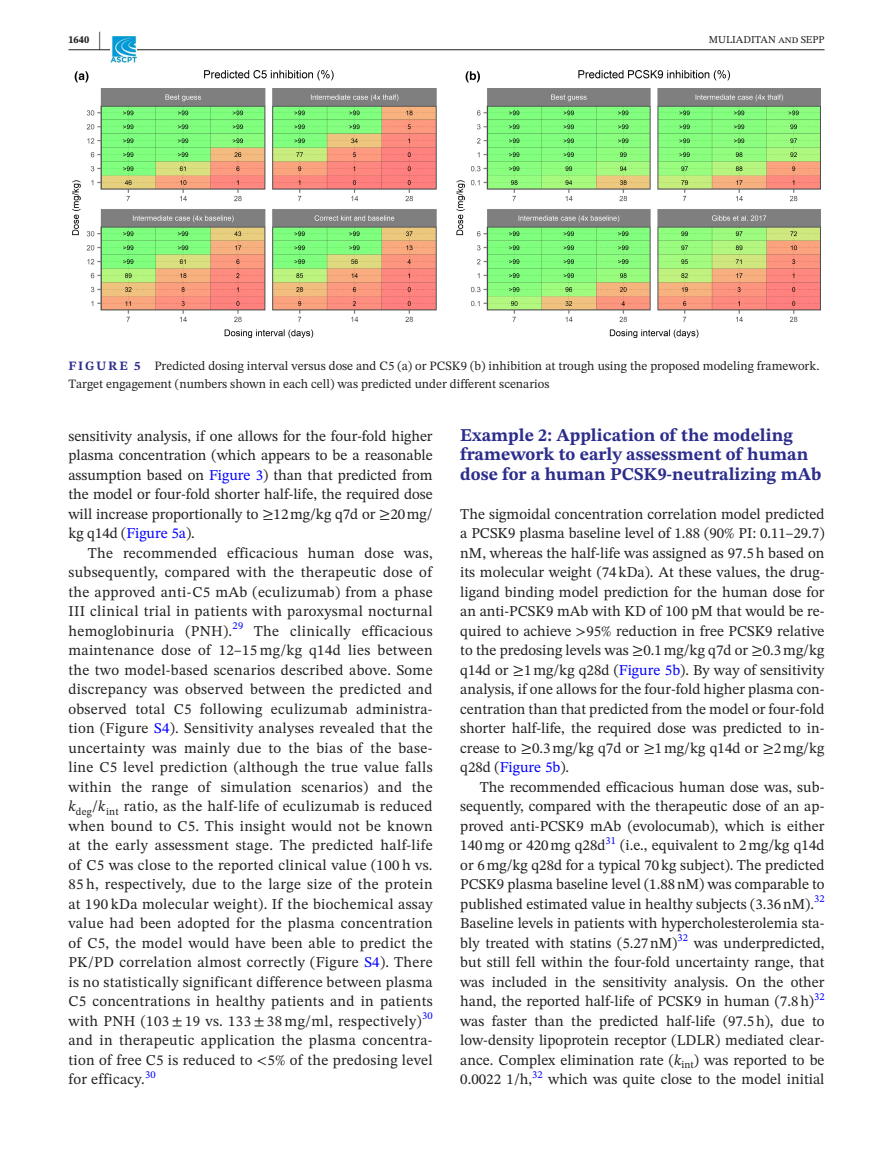
<style>
.page{position:relative;width:893px;height:1174px;background:#fff}
.page>*{position:absolute;margin:0;border:0;box-sizing:border-box;transform-origin:0 0}
.t1{font:700 18px/19.5px "STIX Two Text";color:#2c2d8c}
.t2{font:15px/19.5px "STIX Two Text";color:#231f20;text-align:justify}
.t3{font:12.75px/18px "STIX Two Text";color:#231f20}
.t4{font:10.5px "STIX Two Text";color:#231f20}
.t5{font:10.5px "STIX Two Text";color:#00f}
.t6{font:700 10.5px "STIX Two Text";color:#231f20}
.s1{font-size:21px}
.s2{font-weight:700;color:#2c2d8c}
.s3{color:#00f}
.s4{font-family:"Cambria Math"}
.s5{font-style:italic}
</style>
<div class="page">
<hr style="left:68px;top:49px;width:756px;height:1px;background:#231f20">
<img style="left:111px;top:37px;width:25px;height:25px">
<img style="left:72px;top:70px;width:749px;height:268px">
<p class="t6" style="left:68px;top:32px;width:34px">1640 <span class="s1">|</span></p>
<p class="t4" style="left:709px;top:32px;width:117px">MULIADITAN and SEPP</p>
<p class="t3" style="left:68px;top:357px;width:752px"><span class="s2">FIGURE 5</span> Predicted dosing interval versus dose and C5 (a) or PCSK9 (b) inhibition at trough using the proposed modeling framework.<br>Target engagement (numbers shown in each cell) was predicted under different scenarios</p>
<p class="t2" style="left:68px;top:426px;width:366px">sensitivity analysis, if one allows for the four-fold higher plasma concentration (which appears to be a reasonable assumption based on <span class="s3">Figure 3</span>) than that predicted from the model or four-fold shorter half-life, the required dose will increase proportionally to <span class="s4">≥</span>12mg/kg q7d or <span class="s4">≥</span>20mg/ kg q14d (<span class="s3">Figure 5a</span>).</p>
<p class="t2" style="left:68px;top:543px;width:366px;text-indent:20px">The recommended efficacious human dose was, subsequently, compared with the therapeutic dose of the approved anti-C5 mAb (eculizumab) from a phase III clinical trial in patients with paroxysmal nocturnal hemoglobinuria (PNH).</p>
<p class="t5" style="left:233px;top:618px;width:12px">29</p>
<p class="t2" style="left:68px;top:621px;width:366px;text-indent:185px">The clinically efficacious maintenance dose of 12–15 mg/kg q14d lies between the two model-based scenarios described above. Some discrepancy was observed between the predicted and observed total C5 following eculizumab administra&shy;tion (Figure <span class="s3">S4</span>). Sensitivity analyses revealed that the uncertainty was mainly due to the bias of the base&shy;line C5 level prediction (although the true value falls within the range of simulation scenarios) and the <span class="s5">k</span><sub>deg</sub>/<span class="s5">k</span><sub>int</sub> ratio, as the half-life of eculizumab is reduced when bound to C5. This insight would not be known at the early assessment stage. The predicted half-life of C5 was close to the reported clinical value (100 h vs.<br>85 h, respectively, due to the large size of the protein at 190 kDa molecular weight). If the biochemical assay value had been adopted for the plasma concentration of C5, the model would have been able to predict the PK/PD correlation almost correctly (Figure <span class="s3">S4</span>). There is no statistically significant difference between plasma C5 concentrations in healthy patients and in patients with PNH (103 ± 19 vs. 133 ± 38 mg/ml, respectively)</p>
<p class="t5" style="left:422px;top:1008px;width:12px">30</p>
<p class="t2" style="left:68px;top:1030px;width:366px">and in therapeutic application the plasma concentra&shy;tion of free C5 is reduced to &lt;5% of the predosing level for efficacy.</p>
<p class="t5" style="left:145px;top:1066px;width:12px">30</p>
<p class="t1" style="left:460px;top:425px;width:363px">Example 2: Application of the modeling framework to early assessment of human dose for a human PCSK9-neutralizing mAb</p>
<p class="t2" style="left:460px;top:504px;width:366px">The sigmoidal concentration correlation model predicted a PCSK9 plasma baseline level of 1.88 (90% PI: 0.11–29.7) nM, whereas the half-life was assigned as 97.5h based on its molecular weight (74kDa). At these values, the drug&shy;ligand binding model prediction for the human dose for an anti-PCSK9 mAb with KD of 100 pM that would be re&shy;quired to achieve &gt;95% reduction in free PCSK9 relative to the predosing levels was <span class="s4">≥</span>0.1mg/kg q7d or <span class="s4">≥</span>0.3mg/kg q14d or <span class="s4">≥</span>1mg/kg q28d (<span class="s3">Figure 5b</span>). By way of sensitivity analysis, if one allows for the four-fold higher plasma con&shy;centration than that predicted from the model or four-fold shorter half-life, the required dose was predicted to in&shy;crease to <span class="s4">≥</span>0.3mg/kg q7d or <span class="s4">≥</span>1mg/kg q14d or <span class="s4">≥</span>2mg/kg q28d (<span class="s3">Figure 5b</span>).</p>
<p class="t2" style="left:460px;top:777px;width:366px;text-indent:20px">The recommended efficacious human dose was, sub&shy;sequently, compared with the therapeutic dose of an ap&shy;proved anti-PCSK9 mAb (evolocumab), which is either 140mg or 420mg q28d<sup>31</sup> (i.e., equivalent to 2mg/kg q14d or 6mg/kg q28d for a typical 70kg subject). The predicted PCSK9 plasma baseline level (1.88nM) was comparable to published estimated value in healthy subjects (3.36nM).</p>
<p class="t5" style="left:814px;top:891px;width:12px">32</p>
<p class="t2" style="left:460px;top:913px;width:366px">Baseline levels in patients with hypercholesterolemia sta&shy;bly treated with statins (5.27nM)</p>
<p class="t5" style="left:677px;top:930px;width:12px">32</p>
<p class="t2" style="left:460px;top:933px;width:366px;text-indent:233px">was underpredicted, but still fell within the four-fold uncertainty range, that was included in the sensitivity analysis. On the other hand, the reported half-life of PCSK9 in human (7.8h)</p>
<p class="t5" style="left:814px;top:988px;width:12px">32</p>
<p class="t2" style="left:460px;top:1011px;width:366px">was faster than the predicted half-life (97.5h), due to low-density lipoprotein receptor (LDLR) mediated clear&shy;ance. Complex elimination rate (<span class="s5">k</span><sub>int</sub>) was reported to be 0.0022 1/h,</p>
<p class="t5" style="left:532px;top:1066px;width:12px">32</p>
<p class="t2" style="left:548px;top:1069px;width:278px">which was quite close to the model initial</p>
</div>
